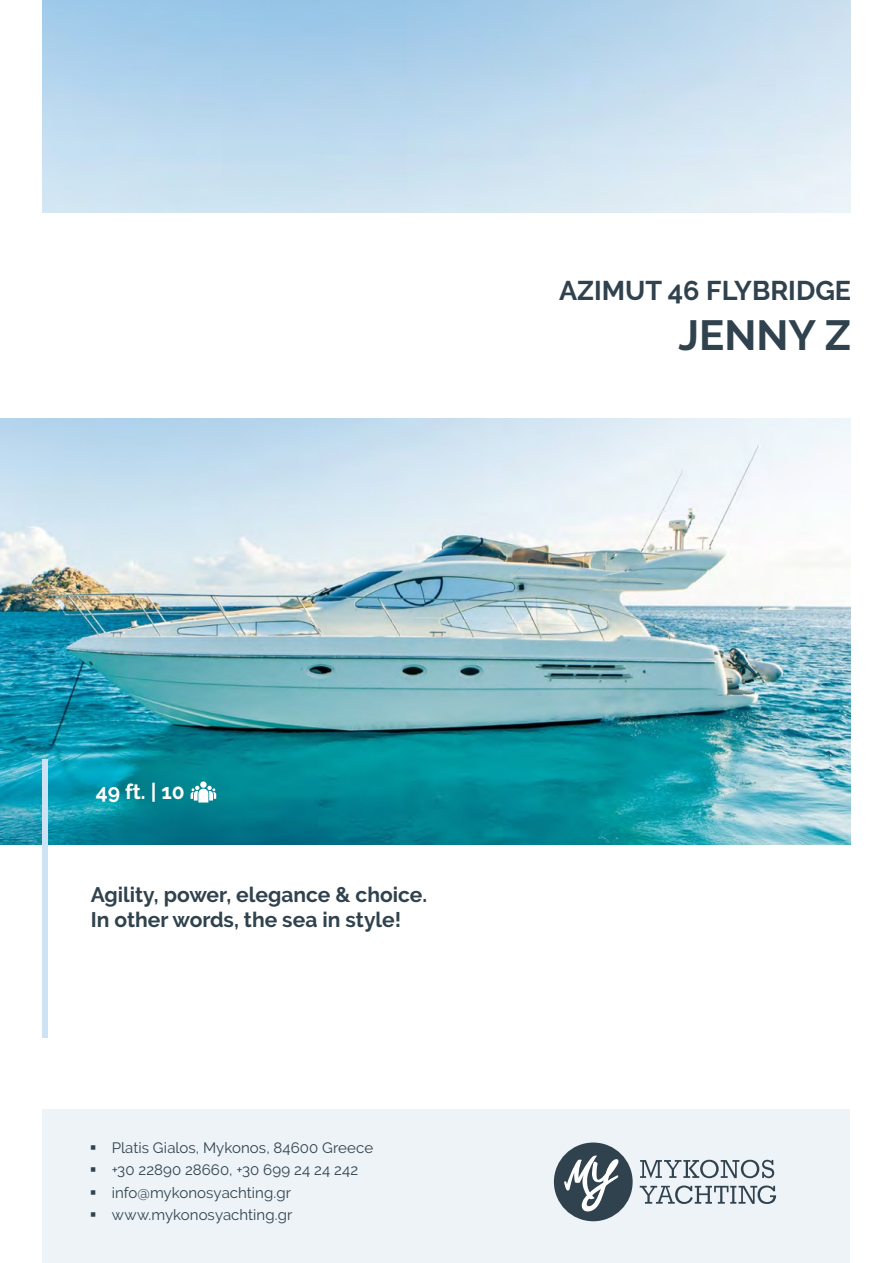
<style>
.page{position:relative;width:893px;height:1263px;background:#fff}
.page>*{position:absolute;margin:0;border:0;box-sizing:border-box;transform-origin:0 0}
.t1{font:700 42px "Raleway";color:#30424d}
.t2{font:700 27px "Raleway";color:#30424d}
.t3{font:700 21px/25.2px "Raleway";color:#30424d}
.t4{font:700 21px "Raleway";color:#fff}
.t5{font:15px "Raleway";letter-spacing:.005em;color:#30424d}
</style>
<div class="page">
<img style="left:0;top:419px;width:850px;height:425px">
<div style="left:42px;top:759px;width:6px;height:278px;background:#cde2f3"></div>
<div style="left:43px;top:1110px;width:807px;height:153px;background:#edf3f7"></div>
<svg style="left:191px;top:781px;width:25px;height:21px"></svg>
<div style="left:554px;top:1142px;width:79px;height:79px;background:#30424d;border-radius:50%"></div>
<svg style="left:564px;top:1155px;width:55px;height:58px"></svg>
<svg style="left:640px;top:1160px;width:134px;height:18px"></svg>
<svg style="left:640px;top:1185px;width:136px;height:19px"></svg>
<h2 class="t2" style="left:559px;top:274px;width:294px">AZIMUT 46 FLYBRIDGE</h2>
<h1 class="t1" style="left:678px;top:311px;width:174px">JENNY Z</h1>
<h3 class="t4" style="left:96px;top:779px;width:91px">49 ft. | 10</h3>
<h3 class="t3" style="left:91px;top:882px;width:338px">Agility, power, elegance &amp; choice.<br>In other words, the sea in style!</h3>
<p class="t5" style="left:90px;top:1139px;width:285px">▪ Platis Gialos, Mykonos, 84600 Greece</p>
<p class="t5" style="left:90px;top:1161px;width:270px">▪ +30 22890 28660, +30 699 24 24 242</p>
<p class="t5" style="left:90px;top:1184px;width:203px">▪ info@mykonosyachting.gr</p>
<p class="t5" style="left:90px;top:1206px;width:204px">▪ www.mykonosyachting.gr</p>
</div>
